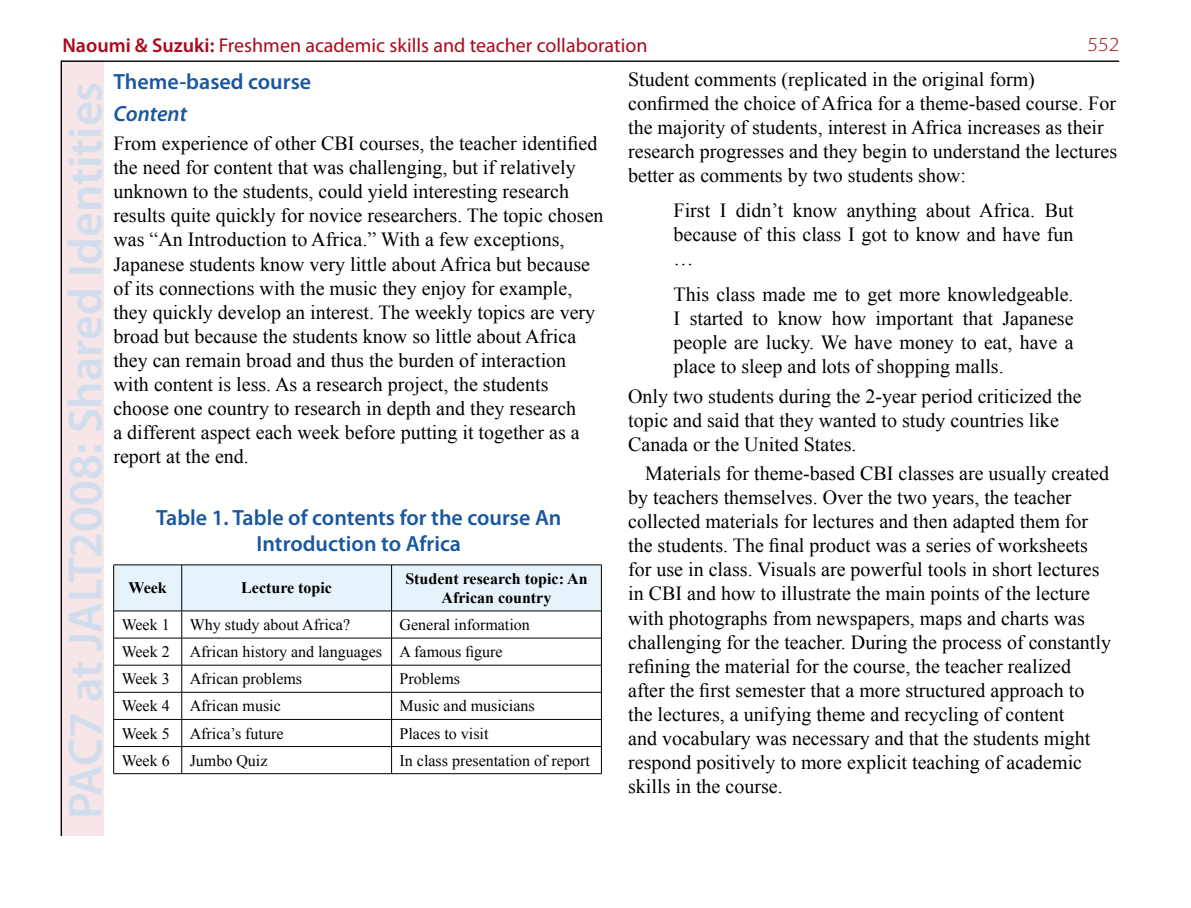
<style>
.page{position:relative;width:1191px;height:908px;background:#fff}
.page>*{position:absolute;margin:0;border:0;box-sizing:border-box;transform-origin:0 0}
.t1{font:600 48px "Myriad Pro";color:#d1ddec}
.t2{font:600 22px/26.4px "Myriad Pro";color:#19579f;text-align:center}
.t3{font:italic 600 22px "Myriad Pro";color:#19579f}
.t4{font:20px/24px "Times New Roman";color:#000}
.t5{font:20px "Myriad Pro";color:#ab081d}
.t6{font:300 20px "Myriad Pro";color:#ab081d;scale:1.1 1}
.t7{font:16px/27px "Times New Roman";color:#000}
.t8{font:700 16px/19.2px "Times New Roman";color:#000;text-align:center}
.s1{font-weight:600}
</style>
<div class="page">
<div style="left:60px;top:61px;width:44px;height:774px;background:#f6e6e8"></div>
<hr style="left:61px;top:61px;width:1px;height:774px;background:#000">
<hr style="left:61px;top:61px;width:1058px;height:1px;background:#000">
<hr style="left:113px;top:773px;width:69px;height:1px;background:#000">
<hr style="left:182px;top:773px;width:209px;height:1px;background:#000">
<svg style="left:113px;top:564px;width:489px;height:209px"></svg>
<hr style="left:391px;top:745px;width:210px;height:1px;background:#000">
<hr style="left:391px;top:773px;width:210px;height:1px;background:#000">
<p class="t5" style="left:62px;top:33px;width:586px"><span class="s1">Naoumi &amp; Suzuki:</span> Freshmen academic skills and teacher collaboration</p>
<p class="t6" style="left:1087px;top:32px;width:31px">552</p>
<h1 class="t1" style="left:55px;top:818px;width:738px;rotate:-90deg">PAC7 at JALT2008: Shared Identities</h1>
<p class="t4" style="left:628px;top:67px;width:490px">Student comments (replicated in the original form) confirmed the choice of Africa for a theme-based course. For the majority of students, interest in Africa increases as their research progresses and they begin to understand the lectures better as comments by two students show:</p>
<p class="t4" style="left:673px;top:198px;width:401px;text-align:justify">First I didn’t know anything about Africa. But because of this class I got to know and have fun …</p>
<p class="t4" style="left:673px;top:282px;width:401px;text-align:justify">This class made me to get more knowledgeable.<br>I started to know how important that Japanese people are lucky. We have money to eat, have a place to sleep and lots of shopping malls.</p>
<p class="t4" style="left:628px;top:383px;width:455px">Only two students during the 2-year period criticized the topic and said that they wanted to study countries like<br>Canada or the United States.</p>
<p class="t4" style="left:628px;top:461px;width:484px;text-indent:17px">Materials for theme-based CBI classes are usually created by teachers themselves. Over the two years, the teacher collected materials for lectures and then adapted them for the students. The final product was a series of worksheets for use in class. Visuals are powerful tools in short lectures in CBI and how to illustrate the main points of the lecture with photographs from newspapers, maps and charts was challenging for the teacher. During the process of constantly refining the material for the course, the teacher realized after the first semester that a more structured approach to the lectures, a unifying theme and recycling of content<br>and vocabulary was necessary and that the students might respond positively to more explicit teaching of academic skills in the course.</p>
<p class="t2" style="left:113px;top:67px;width:199px">Theme-based course</p>
<p class="t3" style="left:113px;top:99px;width:75px">Content</p>
<p class="t4" style="left:113px;top:131px;width:492px">From experience of other CBI courses, the teacher identified the need for content that was challenging, but if relatively unknown to the students, could yield interesting research results quite quickly for novice researchers. The topic chosen was “An Introduction to Africa.” With a few exceptions, Japanese students know very little about Africa but because of its connections with the music they enjoy for example, they quickly develop an interest. The weekly topics are very broad but because the students know so little about Africa they can remain broad and thus the burden of interaction with content is less. As a research project, the students choose one country to research in depth and they research<br>a different aspect each week before putting it together as a report at the end.</p>
<p class="t2" style="left:156px;top:503px;width:407px">Table 1. Table of contents for the course An<br>Introduction to Africa</p>
<p class="t8" style="left:129px;top:578px;width:40px">Week</p>
<p class="t8" style="left:241px;top:578px;width:92px">Lecture topic</p>
<p class="t8" style="left:405px;top:568px;width:184px">Student research topic: An<br>African country</p>
<p class="t7" style="left:122px;top:610px;width:230px">Week 1 Why study about Africa?</p>
<p class="t7" style="left:122px;top:610px;width:409px;text-indent:278px">General information<br>Week 2 African history and languages A famous figure<br>Week 3 African problems</p>
<p class="t7" style="left:399px;top:665px;width:62px">Problems</p>
<p class="t7" style="left:122px;top:692px;width:161px">Week 4 African music</p>
<p class="t7" style="left:399px;top:692px;width:137px">Music and musicians</p>
<p class="t7" style="left:122px;top:719px;width:163px">Week 5 Africa’s future</p>
<p class="t7" style="left:399px;top:719px;width:90px">Places to visit</p>
<p class="t7" style="left:122px;top:746px;width:147px">Week 6 Jumbo Quiz</p>
<p class="t7" style="left:399px;top:746px;width:192px">In class presentation of report</p>
</div>
